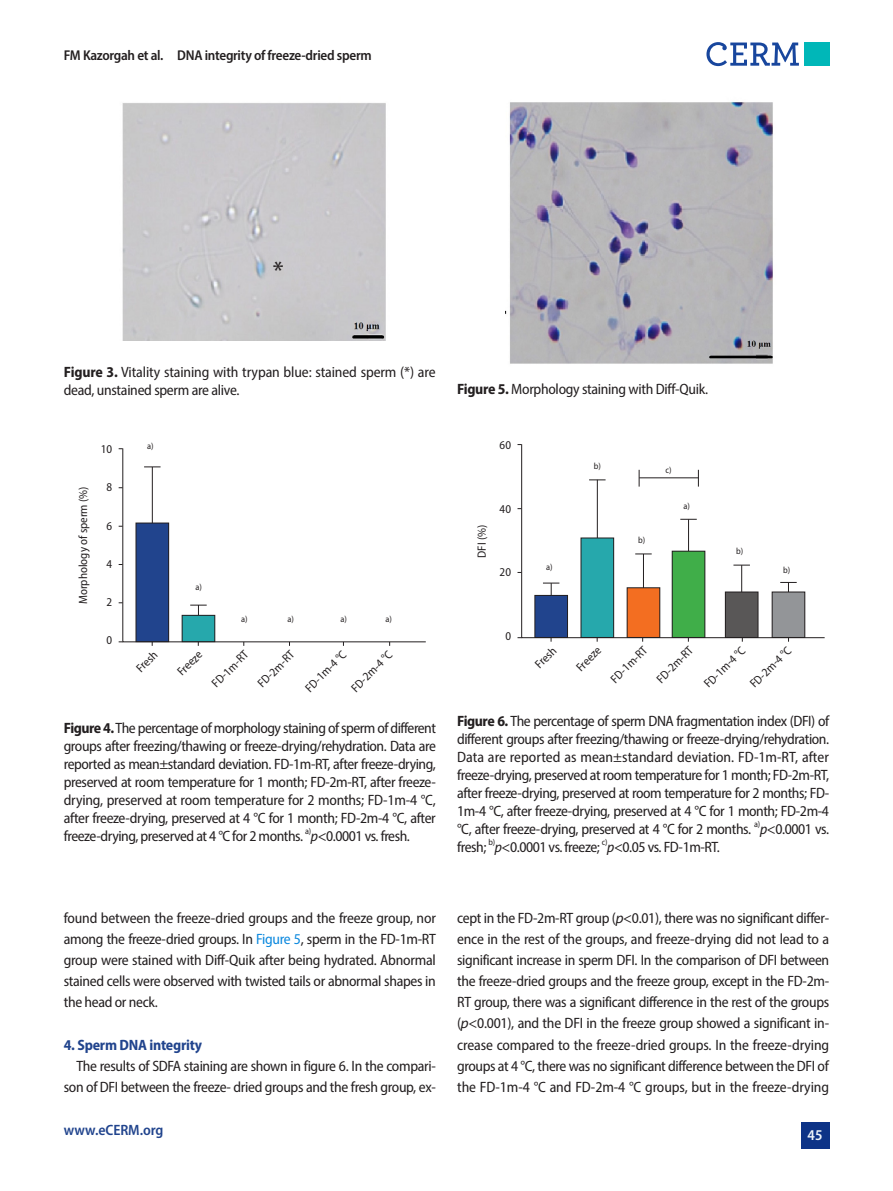
<style>
.page{position:relative;width:893px;height:1191px;background:#fff}
.page>*{position:absolute;margin:0;border:0;box-sizing:border-box;transform-origin:0 0}
.Picture_print{font:semi-condensed 27px "Myriad Pro";color:#231f20}
.fig-caption{font:semi-condensed 15px/18px "Myriad Pro";letter-spacing:-.025em;color:#231f20;text-align:justify}
.body{font:semi-condensed 15px/21.1px "Myriad Pro";letter-spacing:-.02em;color:#231f20;text-align:justify}
.body-sub-title{font:700 semi-condensed 15px "Myriad Pro";letter-spacing:-.015em;color:#21448d}
.t1{font:600 semi-condensed 15px "Myriad Pro";letter-spacing:-.005em;color:#21448d}
.t2{font:600 semi-condensed 15px "Myriad Pro";color:#edf3f9}
.t3{font:600 semi-condensed 14.25px "Myriad Pro";letter-spacing:-.02em;color:#231f20}
.Picture_print-2{font:semi-condensed 12px "Myriad Pro";color:#231f20}
.Picture_print-3{font:semi-condensed 9px "Myriad Pro";color:#231f20}
.fig-caption-2{font:semi-condensed 8.7px "Myriad Pro";color:#231f20}
.s1{font-weight:700}
.s2{font-style:italic}
.s3{color:#0b88de}
.s4{font-style:italic;font-stretch:normal}
</style>
<div class="page">
<div style="left:122px;top:103px;width:264px;height:237px;background:#c9c8cb"></div>
<svg style="left:122px;top:448px;width:304px;height:194px"></svg>
<svg style="left:144px;top:466px;width:17px;height:1px"></svg>
<hr style="left:152px;top:467px;width:1px;height:57px;background:#231f20">
<svg style="left:190px;top:605px;width:17px;height:10px"></svg>
<div style="left:136px;top:523px;width:33px;height:118px;background:#21448d"></div>
<div style="left:136px;top:522px;width:33px;height:120px;border:1px solid #231f20"></div>
<div style="left:182px;top:615px;width:33px;height:26px;background:#26a8ac"></div>
<div style="left:182px;top:615px;width:33px;height:27px;border:1px solid #231f20"></div>
<img style="left:505px;top:101px;width:268px;height:263px">
<svg style="left:521px;top:444px;width:304px;height:194px"></svg>
<svg style="left:543px;top:583px;width:16px;height:1px"></svg>
<hr style="left:551px;top:583px;width:1px;height:52px;background:#231f20">
<svg style="left:635px;top:553px;width:17px;height:1px"></svg>
<hr style="left:643px;top:554px;width:1px;height:52px;background:#231f20">
<svg style="left:733px;top:565px;width:17px;height:1px"></svg>
<hr style="left:741px;top:565px;width:1px;height:52px;background:#231f20">
<svg style="left:780px;top:582px;width:17px;height:1px"></svg>
<hr style="left:788px;top:582px;width:1px;height:53px;background:#231f20">
<svg style="left:680px;top:519px;width:17px;height:1px"></svg>
<hr style="left:688px;top:519px;width:1px;height:53px;background:#231f20">
<svg style="left:589px;top:479px;width:17px;height:1px"></svg>
<hr style="left:597px;top:480px;width:1px;height:62px;background:#231f20">
<div style="left:535px;top:595px;width:32px;height:42px;background:#21448d"></div>
<div style="left:534px;top:595px;width:34px;height:43px;border:1px solid #231f20"></div>
<div style="left:627px;top:588px;width:33px;height:49px;background:#f36e21"></div>
<div style="left:627px;top:587px;width:33px;height:51px;border:1px solid #231f20"></div>
<div style="left:725px;top:592px;width:33px;height:45px;background:#595757"></div>
<div style="left:725px;top:591px;width:33px;height:47px;border:1px solid #231f20"></div>
<div style="left:772px;top:592px;width:33px;height:45px;background:#939598"></div>
<div style="left:772px;top:591px;width:33px;height:47px;border:1px solid #231f20"></div>
<div style="left:672px;top:551px;width:33px;height:86px;background:#40ae49"></div>
<div style="left:672px;top:551px;width:33px;height:87px;border:1px solid #231f20"></div>
<div style="left:581px;top:538px;width:33px;height:99px;background:#26a8ac"></div>
<div style="left:581px;top:537px;width:33px;height:101px;border:1px solid #231f20"></div>
<svg style="left:639px;top:470px;width:1px;height:16px"></svg>
<hr style="left:639px;top:477px;width:59px;height:1px;background:#231f20">
<svg style="left:698px;top:470px;width:1px;height:16px"></svg>
<div style="left:801px;top:1122px;width:28px;height:27px;background:#0d3387"></div>
<div style="left:804px;top:42px;width:26px;height:24px;background:#00b7b8"></div>
<svg style="left:706px;top:42px;width:93px;height:24px"></svg>
<p class="t3" style="left:64px;top:46px;width:309px">FM Kazorgah et al. DNA integrity of freeze-dried sperm</p>
<p class="Picture_print" style="left:273px;top:254px;width:12px">*</p>
<p class="fig-caption" style="left:64px;top:362px;width:373px"><span class="s1">Figure 3.</span> Vitality staining with trypan blue: stained sperm (*) are dead, unstained sperm are alive.</p>
<p class="Picture_print-2" style="left:76px;top:604px;width:119px;rotate:-90deg">Morphology of sperm (%)</p>
<p class="Picture_print-2" style="left:101px;top:441px;width:13px">10</p>
<p class="Picture_print-2" style="left:106px;top:480px;width:7px">8</p>
<p class="Picture_print-2" style="left:106px;top:518px;width:7px">6</p>
<p class="Picture_print-2" style="left:106px;top:556px;width:7px">4</p>
<p class="Picture_print-2" style="left:106px;top:594px;width:7px">2</p>
<p class="Picture_print-2" style="left:106px;top:633px;width:7px">0</p>
<p class="Picture_print-3" style="left:147px;top:440px;width:8px">a)</p>
<p class="Picture_print-3" style="left:195px;top:582px;width:8px">a)</p>
<p class="Picture_print-3" style="left:241px;top:613px;width:8px">a)</p>
<p class="Picture_print-3" style="left:287px;top:613px;width:8px">a)</p>
<p class="Picture_print-3" style="left:341px;top:613px;width:8px">a)</p>
<p class="Picture_print-3" style="left:386px;top:613px;width:8px">a)</p>
<p class="Picture_print-2" style="left:133px;top:664px;width:26px;rotate:-45deg">Fresh</p>
<p class="Picture_print-2" style="left:174px;top:668px;width:31px;rotate:-45deg">Freeze</p>
<p class="Picture_print-2" style="left:209px;top:680px;width:48px;rotate:-45deg">FD-1m-RT</p>
<p class="Picture_print-2" style="left:254px;top:680px;width:48px;rotate:-45deg">FD-2m-RT</p>
<p class="Picture_print-2" style="left:302px;top:684px;width:54px;rotate:-45deg">FD-1m-4 °C</p>
<p class="Picture_print-2" style="left:348px;top:684px;width:54px;rotate:-45deg">FD-2m-4 °C</p>
<p class="fig-caption" style="left:64px;top:719px;width:374px"><span class="s1">Figure 4.</span> The percentage of morphology staining of sperm of different groups after freezing/thawing or freeze-drying/rehydration. Data are reported as mean±standard deviation. FD-1m-RT, after freeze-drying, preserved at room temperature for 1 month; FD-2m-RT, after freeze&shy;drying, preserved at room temperature for 2 months; FD-1m-4 °C, after freeze-drying, preserved at 4 °C for 1 month; FD-2m-4 °C, after freeze-drying, preserved at 4 °C for 2 months.</p>
<p class="fig-caption-2" style="left:305px;top:826px;width:8px">a)</p>
<p class="fig-caption" style="left:311px;top:827px;width:101px"><span class="s2">p</span>&lt;0.0001 vs. fresh.</p>
<p class="fig-caption" style="left:457px;top:380px;width:253px"><span class="s1">Figure 5.</span> Morphology staining with Diff-Quik.</p>
<p class="Picture_print-2" style="left:500px;top:437px;width:13px">60</p>
<p class="Picture_print-2" style="left:474px;top:557px;width:35px;rotate:-90deg">DFI (%)</p>
<p class="Picture_print-2" style="left:500px;top:501px;width:13px">40</p>
<p class="Picture_print-2" style="left:500px;top:565px;width:13px">20</p>
<p class="Picture_print-2" style="left:505px;top:629px;width:7px">0</p>
<p class="Picture_print-3" style="left:546px;top:562px;width:8px">a)</p>
<p class="Picture_print-3" style="left:594px;top:460px;width:9px">b)</p>
<p class="Picture_print-3" style="left:638px;top:534px;width:9px">b)</p>
<p class="Picture_print-3" style="left:665px;top:465px;width:8px">c)</p>
<p class="Picture_print-3" style="left:683px;top:500px;width:8px">a)</p>
<p class="Picture_print-3" style="left:736px;top:545px;width:9px">b)</p>
<p class="Picture_print-3" style="left:783px;top:564px;width:9px">b)</p>
<p class="Picture_print-2" style="left:532px;top:660px;width:26px;rotate:-45deg">Fresh</p>
<p class="Picture_print-2" style="left:573px;top:664px;width:31px;rotate:-45deg">Freeze</p>
<p class="Picture_print-2" style="left:607px;top:676px;width:48px;rotate:-45deg">FD-1m-RT</p>
<p class="Picture_print-2" style="left:653px;top:676px;width:48px;rotate:-45deg">FD-2m-RT</p>
<p class="Picture_print-2" style="left:701px;top:680px;width:54px;rotate:-45deg">FD-1m-4 °C</p>
<p class="Picture_print-2" style="left:747px;top:680px;width:54px;rotate:-45deg">FD-2m-4 °C</p>
<p class="fig-caption" style="left:457px;top:712px;width:374px"><span class="s1">Figure 6.</span> The percentage of sperm DNA fragmentation index (DFI) of different groups after freezing/thawing or freeze-drying/rehydration.<br>Data are reported as mean±standard deviation. FD-1m-RT, after freeze-drying, preserved at room temperature for 1 month; FD-2m-RT, after freeze-drying, preserved at room temperature for 2 months; FD-1m-4 °C, after freeze-drying, preserved at 4 °C for 1 month; FD-2m-4 °C, after freeze-drying, preserved at 4 °C for 2 months.</p>
<p class="fig-caption-2" style="left:754px;top:819px;width:8px">a)</p>
<p class="fig-caption" style="left:760px;top:820px;width:71px"><span class="s2">p</span>&lt;0.0001 vs.</p>
<p class="fig-caption" style="left:457px;top:838px;width:31px">fresh;</p>
<p class="fig-caption-2" style="left:488px;top:837px;width:8px">b)</p>
<p class="fig-caption" style="left:495px;top:838px;width:106px"><span class="s2">p</span>&lt;0.0001 vs. freeze;</p>
<p class="fig-caption-2" style="left:602px;top:837px;width:7px">c)</p>
<p class="fig-caption" style="left:607px;top:838px;width:114px"><span class="s2">p</span>&lt;0.05 vs. FD-1m-RT.</p>
<p class="body" style="left:64px;top:906px;width:374px">found between the freeze-dried groups and the freeze group, nor among the freeze-dried groups. In <span class="s3">Figure 5</span>, sperm in the FD-1m-RT group were stained with Diff-Quik after being hydrated. Abnormal stained cells were observed with twisted tails or abnormal shapes in the head or neck.</p>
<p class="body-sub-title" style="left:64px;top:1034px;width:140px">4. Sperm DNA integrity</p>
<p class="body" style="left:64px;top:1054px;width:374px;text-align:right">The results of SDFA staining are shown in figure 6. In the compari&shy;son of DFI between the freeze- dried groups and the fresh group, ex-</p>
<p class="body" style="left:457px;top:906px;width:374px">cept in the FD-2m-RT group (<span class="s4">p</span>&lt;0.01), there was no significant differ&shy;ence in the rest of the groups, and freeze-drying did not lead to a significant increase in sperm DFI. In the comparison of DFI between the freeze-dried groups and the freeze group, except in the FD-2m-RT group, there was a significant difference in the rest of the groups (<span class="s4">p</span>&lt;0.001), and the DFI in the freeze group showed a significant in&shy;crease compared to the freeze-dried groups. In the freeze-drying groups at 4 °C, there was no significant difference between the DFI of the FD-1m-4 °C and FD-2m-4 °C groups, but in the freeze-drying</p>
<p class="t1" style="left:64px;top:1121px;width:101px">www.eCERM.org</p>
<p class="t2" style="left:807px;top:1125px;width:16px">45</p>
</div>
